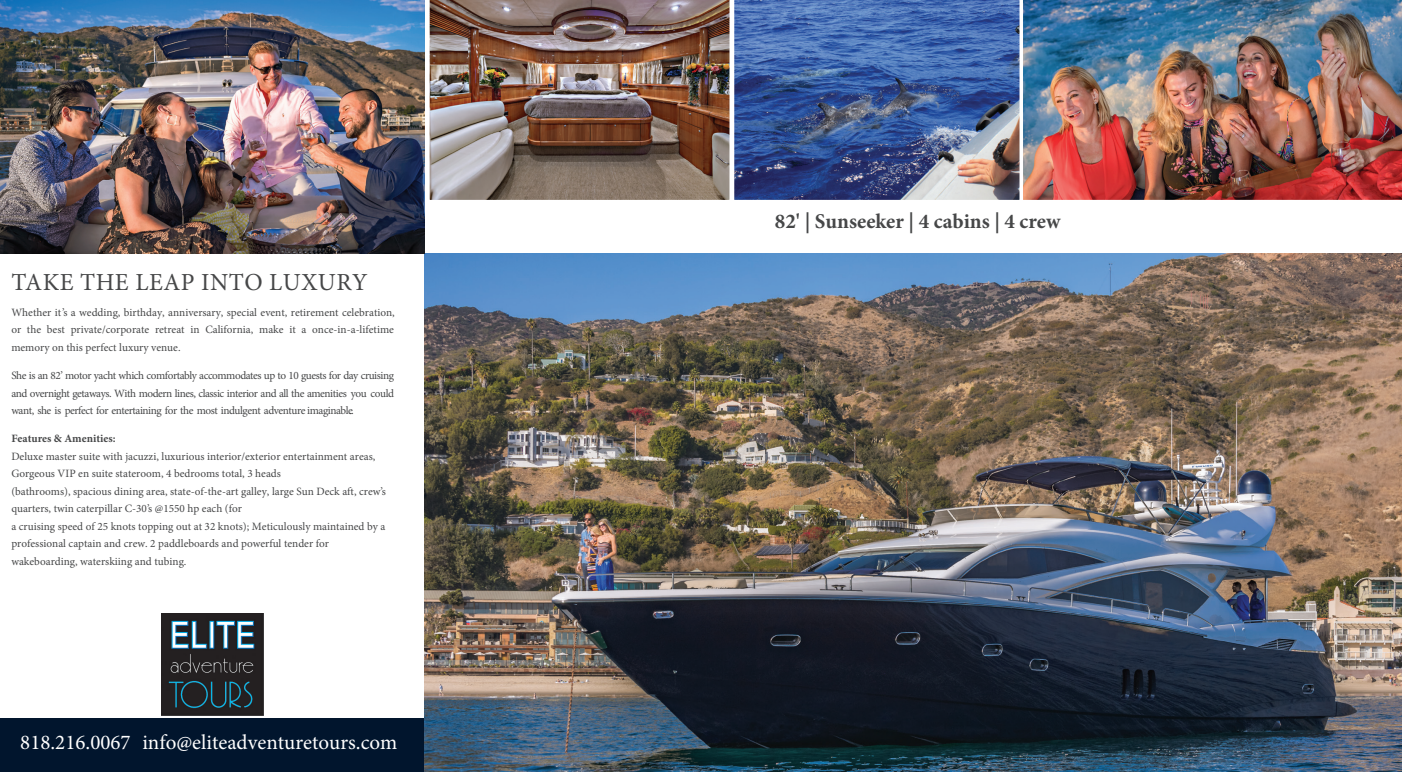
<style>
.page{position:relative;width:1402px;height:772px;background:#fff}
.page>*{position:absolute;margin:0;border:0;box-sizing:border-box;transform-origin:0 0}
.t1{font:24.5px "Minion Pro";letter-spacing:.02em;color:#464748}
.t2{font:21px "Minion Pro";color:#fff}
.t3{font:700 21px "Minion Pro";color:#464748}
.t4{font:11.2px/17.5px "Minion Pro";color:#464748;text-align:justify}
.t5{font:700 11.2px "Minion Pro";color:#464748}
</style>
<div class="page">
<div style="left:0;top:718px;width:430px;height:54px;background:#01152d"></div>
<img style="left:425px;top:254px;width:977px;height:518px">
<svg style="left:263px;top:647px;width:1px;height:12px"></svg>
<img style="left:1023px;top:0;width:379px;height:200px">
<img style="left:734px;top:0;width:286px;height:200px">
<img style="left:429px;top:0;width:301px;height:200px">
<img style="left:0;top:0;width:425px;height:254px">
<img style="left:162px;top:614px;width:101px;height:101px">
<h1 class="t1" style="left:11px;top:265px;width:358px">TAKE THE LEAP INTO LUXURY</h1>
<p class="t4" style="left:11px;top:304px;width:385px">Whether it’s a wedding, birthday, anniversary, special event, retirement celebration, or the best private/corporate retreat in California, make it a once-in-a-lifetime memory on this perfect luxury venue.</p>
<p class="t4" style="left:11px;top:367px;width:384px">She is an 82’ motor yacht which comfortably accommodates up to 10 guests for day cruising and overnight getaways. With modern lines, classic interior and all the amenities you could want, she is perfect for entertaining for the most indulgent adventure imaginable..</p>
<p class="t5" style="left:11px;top:431px;width:106px">Features &amp; Amenities:</p>
<p class="t4" style="left:11px;top:447px;width:376px;text-align:left">Deluxe master suite with jacuzzi, luxurious interior/exterior entertainment areas, Gorgeous VIP en suite stateroom, 4 bedrooms total, 3 heads<br>(bathrooms), spacious dining area, state-of-the-art galley, large Sun Deck aft, crew’s quarters, twin caterpillar C-30’s @1550 hp each (for<br>a cruising speed of 25 knots topping out at 32 knots); Meticulously maintained by a professional captain and crew. 2 paddleboards and powerful tender for wakeboarding, waterskiing and tubing.</p>
<h2 class="t2" style="left:20px;top:728px;width:379px">818.216.0067 info@eliteadventuretours.com</h2>
<h2 class="t3" style="left:775px;top:207px;width:287px">82' | Sunseeker | 4 cabins | 4 crew</h2>
</div>
